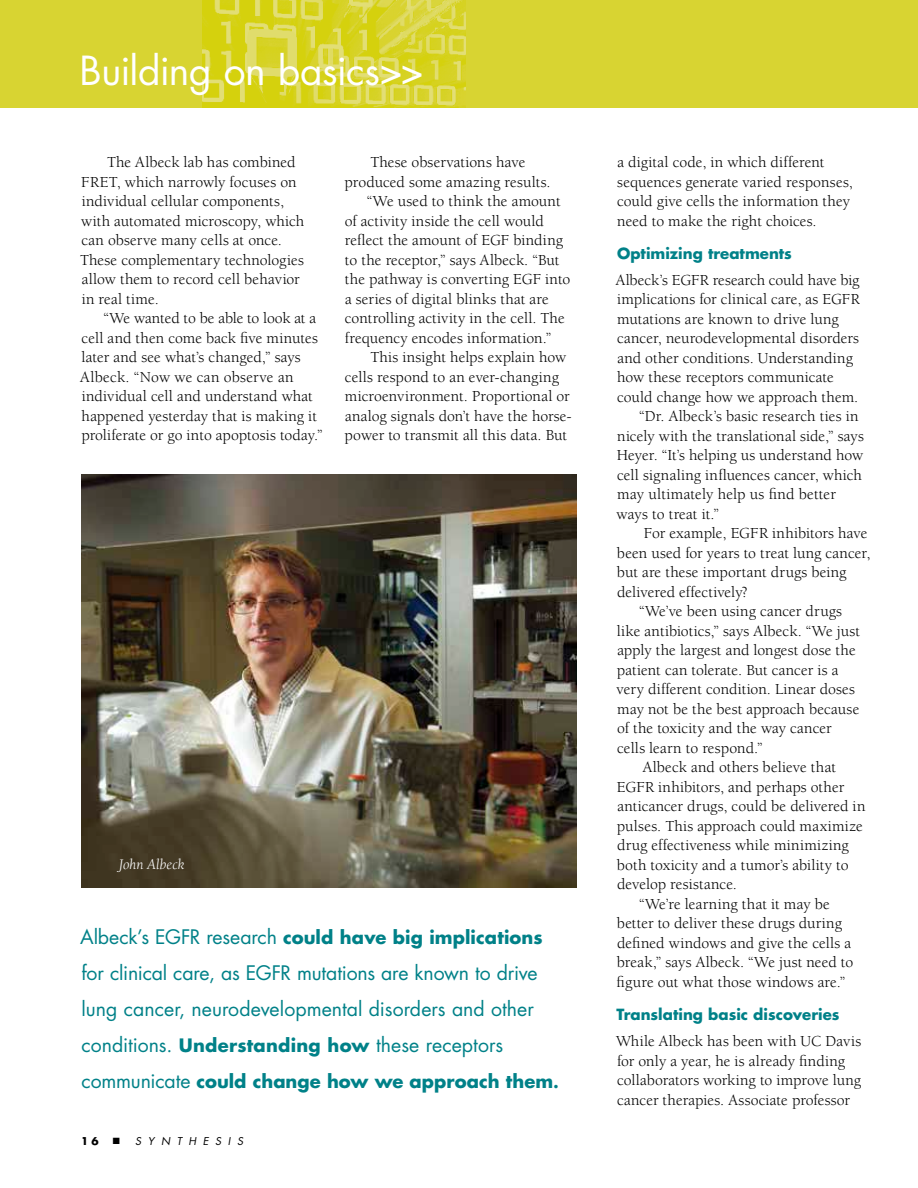
<style>
.page{position:relative;width:918px;height:1188px;background:#fff}
.page>*{position:absolute;margin:0;border:0;box-sizing:border-box;transform-origin:0 0}
.t1{font:39px "Futura";letter-spacing:-.015em;color:#fff}
.t2{font:19.5px/36px "Futura";letter-spacing:-.005em;color:#008188}
.t3{font:700 18px "Futura";color:#008188}
.t4{font:15.75px/19.5px "Berkeley";letter-spacing:.005em;color:#000}
.t5{font:700 15px "Futura";color:#008188}
.t6{font:italic 15px "Berkeley";color:#fff}
.t7{font:italic 10.5px "Futura";letter-spacing:.615em;color:#000}
.t8{font:700 10.5px "Futura";color:#000}
.s1{font-weight:400;font-size:19.5px}
.s2{font-weight:700;font-size:18px}
.s3{font-size:15px}
</style>
<div class="page">
<div style="left:0;top:0;width:918px;height:108px;background:#d8d432"></div>
<img style="left:81px;top:474px;width:495px;height:414px">
<img style="left:203px;top:0;width:263px;height:108px">
<h1 class="t1" style="left:80px;top:43px;width:346px">Building on basics&gt;&gt;</h1>
<p class="t4" style="left:80px;top:153px;width:226px;text-indent:27px">The Albeck lab has combined<br>FRET, which narrowly focuses on individual cellular components, with automated microscopy, which can observe many cells at once.<br>These complementary technologies allow them to record cell behavior in real time.</p>
<p class="t4" style="left:80px;top:309px;width:244px;text-indent:23px">“We wanted to be able to look at a cell and then come back five minutes later and see what’s changed,” says Albeck. “Now we can observe an individual cell and understand what happened yesterday that is making it proliferate or go into apoptosis today.”</p>
<p class="t4" style="left:370px;top:153px;width:157px">These observations have</p>
<p class="t4" style="left:345px;top:172px;width:208px">produced some amazing results.</p>
<p class="t4" style="left:367px;top:192px;width:195px">“We used to think the amount</p>
<p class="t4" style="left:345px;top:211px;width:201px">of activity inside the cell would</p>
<p class="t4" style="left:345px;top:231px;width:220px">reflect the amount of EGF binding</p>
<p class="t4" style="left:345px;top:250px;width:216px">to the receptor,” says Albeck. “But</p>
<p class="t4" style="left:345px;top:270px;width:227px">the pathway is converting EGF into</p>
<p class="t4" style="left:345px;top:289px;width:205px">a series of digital blinks that are</p>
<p class="t4" style="left:345px;top:309px;width:221px">controlling activity in the cell. The</p>
<p class="t4" style="left:345px;top:328px;width:208px">frequency encodes information.”</p>
<p class="t4" style="left:370px;top:348px;width:198px">This insight helps explain how</p>
<p class="t4" style="left:345px;top:367px;width:216px">cells respond to an ever-changing</p>
<p class="t4" style="left:345px;top:387px;width:226px">microenvironment. Proportional or</p>
<p class="t4" style="left:345px;top:406px;width:228px">analog signals don’t have the horse-</p>
<p class="t4" style="left:345px;top:426px;width:224px">power to transmit all this data. But</p>
<p class="t6" style="left:119px;top:856px;width:67px">John Albeck</p>
<p class="t3" style="left:80px;top:925px;width:464px"><span class="s1">Albeck’s EGFR research</span> could have big implications</p>
<p class="t2" style="left:81px;top:955px;width:458px">for clinical care, as EGFR mutations are known to drive lung cancer, neurodevelopmental disorders and other conditions. <span class="s2">Understanding how</span> these receptors</p>
<p class="t3" style="left:82px;top:1069px;width:478px"><span class="s1">communicate</span> could change how we approach them<span class="s3">.</span></p>
<p class="t8" style="left:81px;top:1134px;width:19px">1 6</p>
<p class="t7" style="left:135px;top:1134px;width:110px">SYNTHESIS</p>
<p class="t4" style="left:617px;top:153px;width:237px">a digital code, in which different sequences generate varied responses, could give cells the information they need to make the right choices.</p>
<p class="t5" style="left:617px;top:243px;width:176px">Optimizing treatments</p>
<p class="t4" style="left:616px;top:271px;width:245px">Albeck’s EGFR research could have big</p>
<p class="t4" style="left:617px;top:290px;width:244px">implications for clinical care, as EGFR</p>
<p class="t4" style="left:617px;top:310px;width:223px">mutations are known to drive lung</p>
<p class="t4" style="left:617px;top:329px;width:243px">cancer, neurodevelopmental disorders</p>
<p class="t4" style="left:617px;top:349px;width:237px">and other conditions. Understanding</p>
<p class="t4" style="left:617px;top:368px;width:218px">how these receptors communicate</p>
<p class="t4" style="left:617px;top:388px;width:243px">could change how we approach them.</p>
<p class="t4" style="left:639px;top:407px;width:221px">“Dr. Albeck’s basic research ties in</p>
<p class="t4" style="left:617px;top:427px;width:248px">nicely with the translational side,” says</p>
<p class="t4" style="left:617px;top:446px;width:248px">Heyer. “It’s helping us understand how</p>
<p class="t4" style="left:617px;top:466px;width:246px">cell signaling influences cancer, which</p>
<p class="t4" style="left:617px;top:485px;width:220px">may ultimately help us find better</p>
<p class="t4" style="left:617px;top:505px;width:104px">ways to treat it.”</p>
<p class="t4" style="left:644px;top:524px;width:225px">For example, EGFR inhibitors have</p>
<p class="t4" style="left:617px;top:544px;width:255px">been used for years to treat lung cancer,</p>
<p class="t4" style="left:617px;top:563px;width:231px">but are these important drugs being</p>
<p class="t4" style="left:617px;top:583px;width:132px">delivered effectively?</p>
<p class="t4" style="left:639px;top:602px;width:204px">“We’ve been using cancer drugs</p>
<p class="t4" style="left:617px;top:622px;width:245px">like antibiotics,” says Albeck. “We just</p>
<p class="t4" style="left:617px;top:641px;width:240px">apply the largest and longest dose the</p>
<p class="t4" style="left:617px;top:661px;width:223px">patient can tolerate. But cancer is a</p>
<p class="t4" style="left:617px;top:680px;width:240px">very different condition. Linear doses</p>
<p class="t4" style="left:617px;top:700px;width:244px">may not be the best approach because</p>
<p class="t4" style="left:617px;top:719px;width:216px">of the toxicity and the way cancer</p>
<p class="t4" style="left:617px;top:739px;width:147px">cells learn to respond.”</p>
<p class="t4" style="left:643px;top:758px;width:195px">Albeck and others believe that</p>
<p class="t4" style="left:617px;top:778px;width:229px">EGFR inhibitors, and perhaps other</p>
<p class="t4" style="left:617px;top:797px;width:250px">anticancer drugs, could be delivered in</p>
<p class="t4" style="left:617px;top:817px;width:248px">pulses. This approach could maximize</p>
<p class="t4" style="left:617px;top:836px;width:233px">drug effectiveness while minimizing</p>
<p class="t4" style="left:617px;top:856px;width:233px">both toxicity and a tumor’s ability to</p>
<p class="t4" style="left:617px;top:875px;width:121px">develop resistance.</p>
<p class="t4" style="left:639px;top:895px;width:192px">“We’re learning that it may be</p>
<p class="t4" style="left:617px;top:914px;width:227px">better to deliver these drugs during</p>
<p class="t4" style="left:617px;top:934px;width:236px">defined windows and give the cells a</p>
<p class="t4" style="left:617px;top:953px;width:238px">break,” says Albeck. “We just need to</p>
<p class="t4" style="left:617px;top:973px;width:230px">figure out what those windows are.”</p>
<p class="t5" style="left:617px;top:1004px;width:225px">Translating basic discoveries</p>
<p class="t4" style="left:616px;top:1032px;width:247px">While Albeck has been with UC Davis for only a year, he is already finding collaborators working to improve lung cancer therapies. Associate professor</p>
</div>
